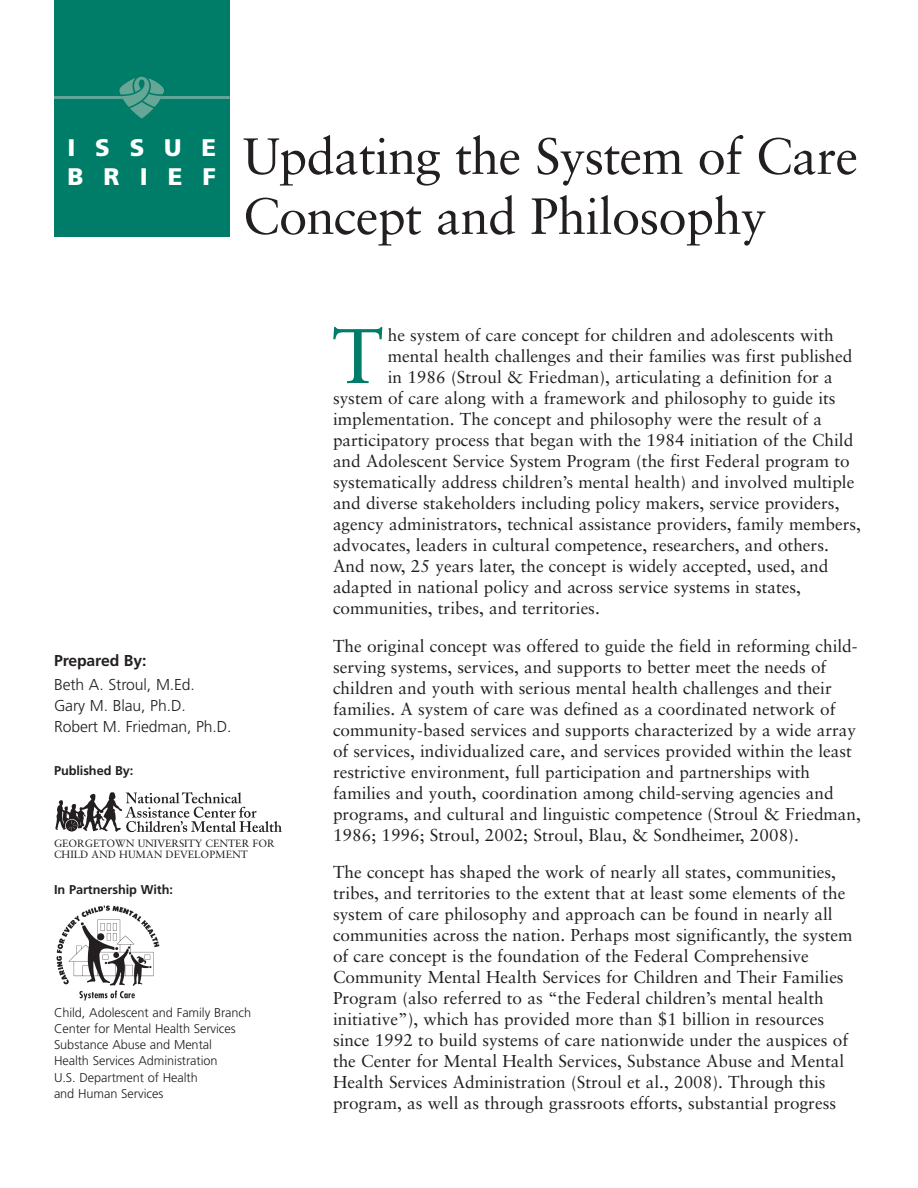
<style>
.page{position:relative;width:918px;height:1188px;background:#fff}
.page>*{position:absolute;margin:0;border:0;box-sizing:border-box;transform-origin:0 0}
.t1{font:77.4px "Sabon";color:#007d68}
.t2{font:51px/60px "Sabon";letter-spacing:-.015em;color:#231f20}
.t3{font:900 24px/28.8px "Frutiger";letter-spacing:.83em;color:#fff}
.t4{font:17.25px/21px "Sabon";color:#231f20}
.t5{font:300 15.75px/21px "Frutiger";letter-spacing:-.005em;color:#231f20}
.t6{font:700 15.75px "Frutiger";letter-spacing:-.005em;color:#231f20}
.t7{font:300 12.75px/15.8px "Frutiger";letter-spacing:-.005em;color:#231f20}
.t8{font:700 12.75px "Frutiger";letter-spacing:-.005em;color:#231f20}
.t9{font:10.5px/10.5px "Sabon";color:#231f20}
</style>
<div class="page">
<svg style="left:55px;top:792px;width:227px;height:40px"></svg>
<img style="left:56px;top:905px;width:104px;height:96px">
<div style="left:54px;top:0;width:176px;height:236px;background:#007d68"></div>
<hr style="left:54px;top:96px;width:176px;height:3px;background:#60a698">
<svg style="left:119px;top:77px;width:45px;height:42px"></svg>
<h3 class="t3" style="left:68px;top:135px;width:150px">ISSUE<br>BRIEF</h3>
<h2 class="t2" style="left:243px;top:131px;width:617px">Updating the System of Care<br>Concept and Philosophy</h2>
<p class="t6" style="left:54px;top:655px;width:94px">Prepared By:</p>
<p class="t5" style="left:54px;top:676px;width:179px">Beth A. Stroul, M.Ed.<br>Gary M. Blau, Ph.D.<br>Robert M. Friedman, Ph.D.</p>
<p class="t8" style="left:54px;top:766px;width:81px">Published By:</p>
<p class="t9" style="left:54px;top:839px;width:222px">GEORGETOWN UNIVERSITY CENTER FOR<br>CHILD AND HUMAN DEVELOPMENT</p>
<p class="t8" style="left:54px;top:884px;width:121px">In Partnership With:</p>
<p class="t7" style="left:54px;top:1006px;width:199px">Child, Adolescent and Family Branch<br>Center for Mental Health Services<br>Substance Abuse and Mental<br>Health Services Administration</p>
<p class="t7" style="left:54px;top:1071px;width:145px">U.S. Department of Health and Human Services</p>
<h1 class="t1" style="left:332px;top:324px;width:53px">T</h1>
<p class="t4" style="left:388px;top:326px;width:448px">he system of care concept for children and adolescents with</p>
<p class="t4" style="left:388px;top:347px;width:466px">mental health challenges and their families was first published</p>
<p class="t4" style="left:388px;top:368px;width:447px">in 1986 (Stroul &amp; Friedman), articulating a definition for a</p>
<p class="t4" style="left:333px;top:389px;width:504px">system of care along with a framework and philosophy to guide its</p>
<p class="t4" style="left:333px;top:410px;width:491px">implementation. The concept and philosophy were the result of a</p>
<p class="t4" style="left:333px;top:431px;width:522px">participatory process that began with the 1984 initiation of the Child</p>
<p class="t4" style="left:333px;top:452px;width:518px">and Adolescent Service System Program (the first Federal program to</p>
<p class="t4" style="left:333px;top:473px;width:523px">systematically address children’s mental health) and involved multiple</p>
<p class="t4" style="left:333px;top:494px;width:508px">and diverse stakeholders including policy makers, service providers,</p>
<p class="t4" style="left:333px;top:515px;width:529px">agency administrators, technical assistance providers, family members,</p>
<p class="t4" style="left:333px;top:536px;width:497px">advocates, leaders in cultural competence, researchers, and others.</p>
<p class="t4" style="left:333px;top:557px;width:497px">And now, 25 years later, the concept is widely accepted, used, and</p>
<p class="t4" style="left:333px;top:578px;width:470px">adapted in national policy and across service systems in states,</p>
<p class="t4" style="left:333px;top:599px;width:268px">communities, tribes, and territories.</p>
<p class="t4" style="left:333px;top:637px;width:529px">The original concept was offered to guide the field in reforming child&shy;serving systems, services, and supports to better meet the needs of children and youth with serious mental health challenges and their families. A system of care was defined as a coordinated network of community-based services and supports characterized by a wide array of services, individualized care, and services provided within the least restrictive environment, full participation and partnerships with families and youth, coordination among child-serving agencies and programs, and cultural and linguistic competence (Stroul &amp; Friedman, 1986; 1996; Stroul, 2002; Stroul, Blau, &amp; Sondheimer, 2008).</p>
<p class="t4" style="left:333px;top:863px;width:521px">The concept has shaped the work of nearly all states, communities, tribes, and territories to the extent that at least some elements of the system of care philosophy and approach can be found in nearly all communities across the nation. Perhaps most significantly, the system of care concept is the foundation of the Federal Comprehensive Community Mental Health Services for Children and Their Families Program (also referred to as “the Federal children’s mental health initiative”), which has provided more than $1 billion in resources since 1992 to build systems of care nationwide under the auspices of the Center for Mental Health Services, Substance Abuse and Mental Health Services Administration (Stroul et al., 2008). Through this program, as well as through grassroots efforts, substantial progress</p>
</div>
